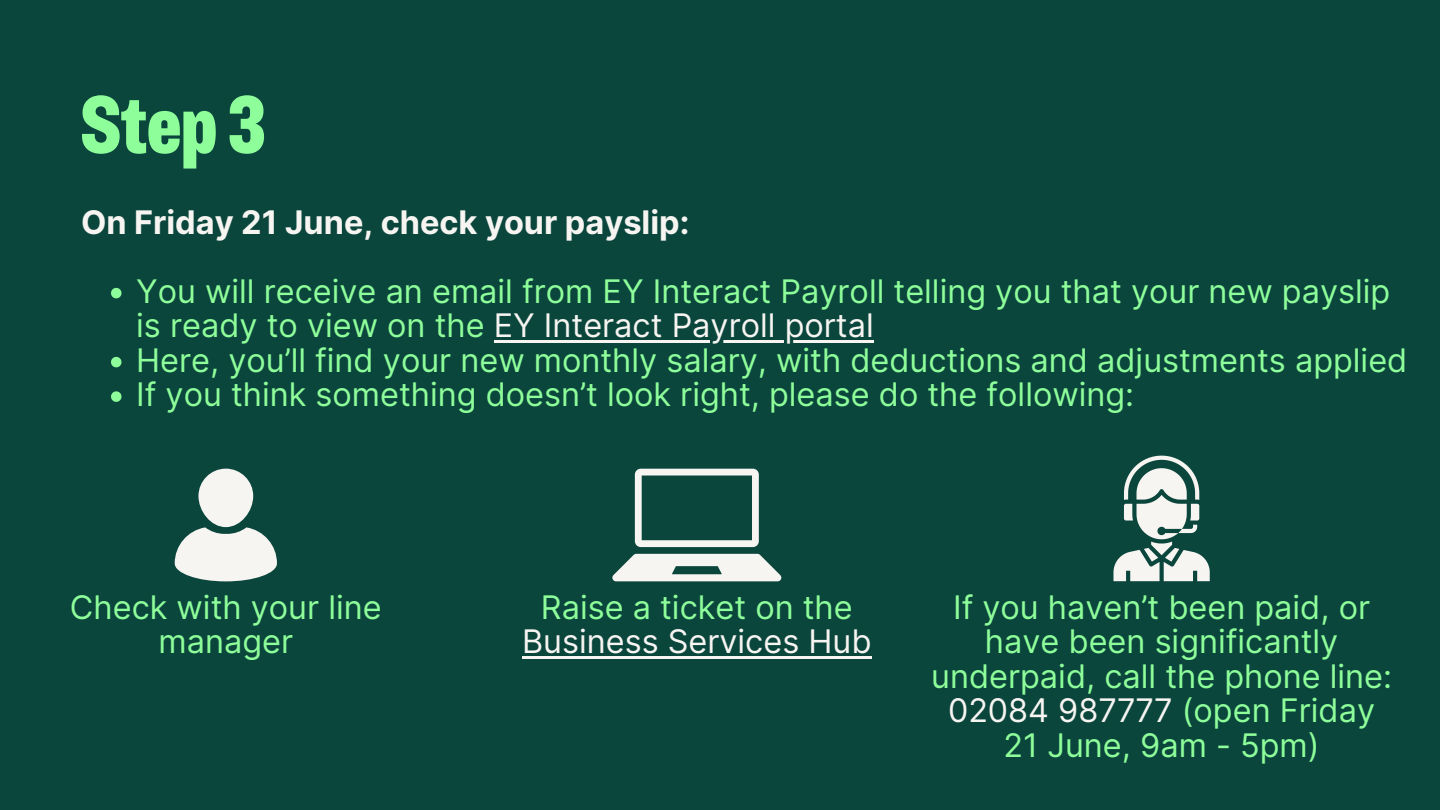
<style>
.page{position:relative;width:1440px;height:810px;background:#0b463d}
.page>*{position:absolute;margin:0;border:0;box-sizing:border-box;transform-origin:0 0}
.t1{font:81.5px "Barnardos Express";color:#8efe9a}
.t2{font:32.5px/34.5px "Inter";color:#8efe9a}
.t3{font:32.5px/34.5px "Inter";color:#f7f5f2;text-align:center}
.t4{font:700 32.5px "Inter";color:#f7f5f2}
.s1{color:#f7f5f2}
.s2{color:#8efe9a}
</style>
<div class="page">
<svg style="left:111px;top:288px;width:11px;height:10px"></svg>
<hr style="left:494px;top:340px;width:380px;height:3px;background:#f7f5f2">
<svg style="left:111px;top:357px;width:11px;height:10px"></svg>
<svg style="left:111px;top:391px;width:11px;height:11px"></svg>
<div style="left:198px;top:469px;width:55px;height:58px;background:#f7f5f2;border-radius:27px"></div>
<svg style="left:175px;top:527px;width:102px;height:54px"></svg>
<svg style="left:612px;top:554px;width:169px;height:27px"></svg>
<svg style="left:635px;top:469px;width:124px;height:78px"></svg>
<svg style="left:1113px;top:456px;width:96px;height:125px"></svg>
<hr style="left:522px;top:656px;width:350px;height:3px;background:#f7f5f2">
<p class="t1" style="left:81px;top:88px;width:187px">Step 3</p>
<h1 class="t4" style="left:81px;top:202px;width:610px">On Friday 21 June, check your payslip:</h1>
<h2 class="t2" style="left:136px;top:274px;width:1256px">You will receive an email from EY Interact Payroll telling you that your new payslip is ready to view on the <span class="s1">EY Interact Payroll portal</span></h2>
<p class="t2" style="left:136px;top:343px;width:1273px">Here, you’ll find your new monthly salary, with deductions and adjustments applied<br>If you think something doesn’t look right, please do the following:</p>
<p class="t2" style="left:70px;top:590px;width:313px;text-align:center">Check with your line manager</p>
<p class="t3" style="left:522px;top:590px;width:351px"><span class="s2">Raise a ticket on the<br></span>Business Services Hub</p>
<p class="t2" style="left:931px;top:590px;width:462px;text-align:center">If you haven’t been paid, or have been significantly underpaid, call the phone line:<br><span class="s1">02084 987777</span> (open Friday<br>21 June, 9am - 5pm)</p>
</div>
